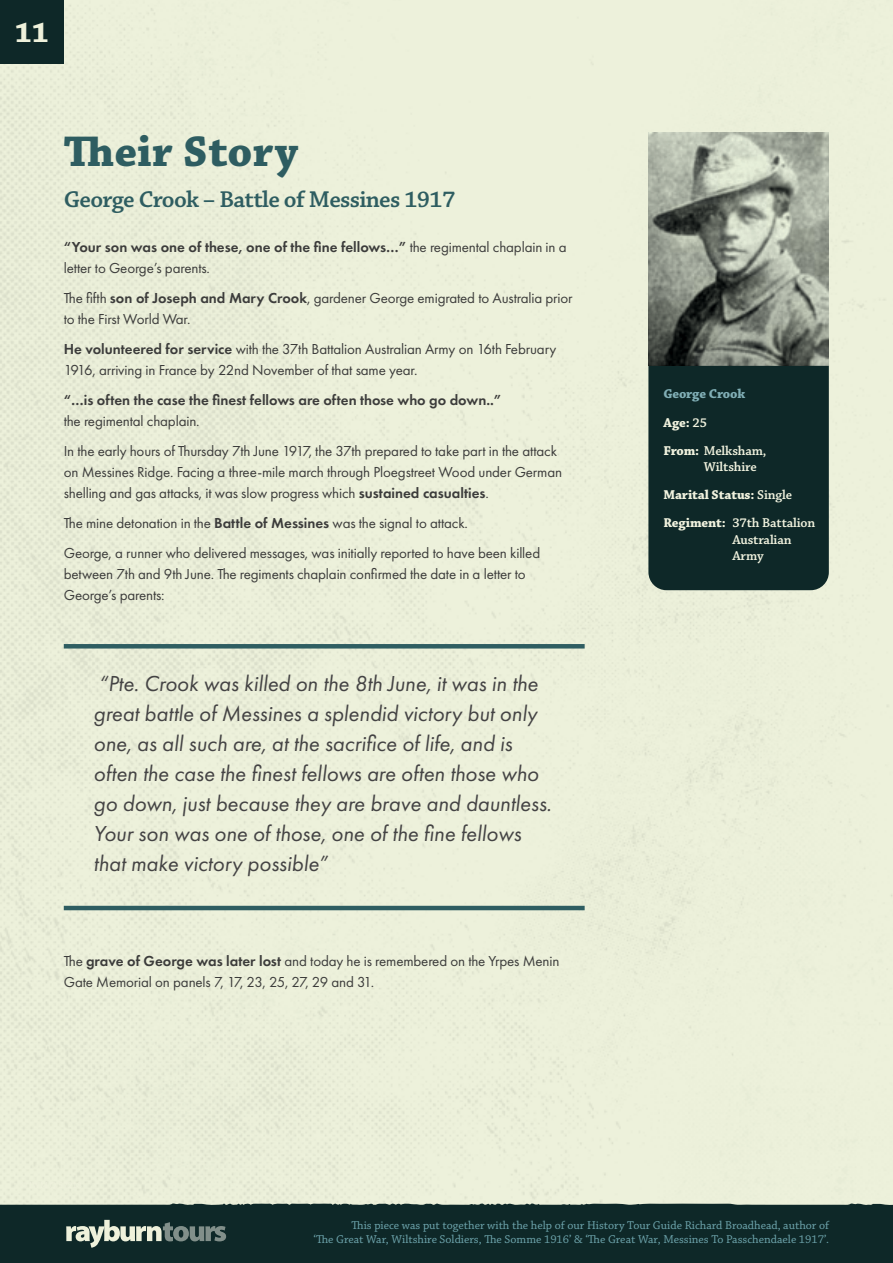
<style>
.page{position:relative;width:893px;height:1263px;background:#fff}
.page>*{position:absolute;margin:0;border:0;box-sizing:border-box;transform-origin:0 0}
.t1{font:45px "Chaparral Pro Bold Capt";color:#2e5d61}
.t2{font:30px "Chaparral Pro Bold Capt";color:#eef1db}
.t3{font:24px "Chaparral Pro Semibold Capt";letter-spacing:-.03em;color:#2e5d61}
.t4{font:italic 22.5px/30px "Futura PT";color:#444344}
.t5{font:15px/21px "Futura PT";letter-spacing:-.01em;color:#3c3c3b}
.t6{font:600 15px "Futura PT";color:#3c3c3b}
.t7{font:600 13.5px/28.2px "Chaparral Pro";letter-spacing:-.01em;color:#f0f2de}
.t8{font:700 13.5px/28.2px "Chaparral Pro";letter-spacing:-.01em;color:#80aeb5}
.t9{font:12px/14.4px "Chaparral Pro";color:#6ea5ad;text-align:right}
.s1{font-weight:600}
.s2{color:#f0f2de}
.s3{font-weight:600;color:#f0f2de}
.s4{font-weight:700}
</style>
<div class="page">
<div style="left:648px;top:366px;width:181px;height:224px;background:#0e2828"></div>
<img style="left:648px;top:133px;width:181px;height:233px">
<div style="left:0;top:0;width:64px;height:64px;background:#0e2828"></div>
<div style="left:0;top:1206px;width:893px;height:57px;background:#0e2828"></div>
<svg style="left:0;top:1202px;width:893px;height:4px;background:#8f9c8f"></svg>
<svg style="left:66px;top:1220px;width:160px;height:28px"></svg>
<hr style="left:64px;top:906px;width:521px;height:4px;background:#2e5d61">
<hr style="left:64px;top:644px;width:521px;height:4px;background:#2e5d61">
<h2 class="t2" style="left:15px;top:14px;width:36px">11</h2>
<h1 class="t1" style="left:64px;top:125px;width:236px">Their Story</h1>
<h3 class="t3" style="left:64px;top:185px;width:393px">George Crook – Battle of Messines 1917</h3>
<p class="t5" style="left:64px;top:236px;width:504px"><span class="s1">“Your son was one of these, one of the fine fellows…”</span> the regimental chaplain in a letter to George’s parents.</p>
<p class="t5" style="left:64px;top:287px;width:510px">The fifth <span class="s1">son of Joseph and Mary Crook</span>, gardener George emigrated to Australia prior to the First World War.</p>
<p class="t5" style="left:64px;top:338px;width:494px"><span class="s1">He volunteered for service</span> with the 37th Battalion Australian Army on 16th February<br>1916, arriving in France by 22nd November of that same year.</p>
<p class="t6" style="left:64px;top:391px;width:439px">“…is often the case the finest fellows are often those who go down..”</p>
<p class="t5" style="left:64px;top:406px;width:495px;line-height:30px">the regimental chaplain.<br>In the early hours of Thursday 7th June 1917, the 37th prepared to take part in the attack</p>
<p class="t5" style="left:64px;top:461px;width:500px">on Messines Ridge. Facing a three-mile march through Ploegstreet Wood under German shelling and gas attacks, it was slow progress which <span class="s1">sustained casualties</span>.</p>
<p class="t5" style="left:64px;top:508px;width:478px;line-height:30px">The mine detonation in the <span class="s1">Battle of Messines</span> was the signal to attack.<br>George, a runner who delivered messages, was initially reported to have been killed</p>
<p class="t5" style="left:64px;top:563px;width:463px">between 7th and 9th June. The regiments chaplain confirmed the date in a letter to<br>George’s parents:</p>
<p class="t4" style="left:94px;top:668px;width:460px">“Pte. Crook was killed on the 8th June, it was in the great battle of Messines a splendid victory but only one, as all such are, at the sacrifice of life, and is often the case the finest fellows are often those who go down, just because they are brave and dauntless.<br>Your son was one of those, one of the fine fellows that make victory possible”</p>
<p class="t5" style="left:64px;top:950px;width:497px">The <span class="s1">grave of George was later lost</span> and today he is remembered on the Yrpes Menin<br>Gate Memorial on panels 7, 17, 23, 25, 27, 29 and 31.</p>
<p class="t8" style="left:663px;top:380px;width:105px">George Crook<br><span class="s2">Age:</span> <span class="s3">25<br></span><span class="s2">From:</span> <span class="s3">Melksham,</span></p>
<p class="t7" style="left:663px;top:453px;width:153px;text-indent:40px">Wiltshire<br><span class="s4">Marital Status:</span> Single<br><span class="s4">Regiment:</span> 37th Battalion</p>
<p class="t7" style="left:732px;top:532px;width:61px;line-height:16.2px">Australian<br>Army</p>
<p class="t9" style="left:314px;top:1218px;width:517px">This piece was put together with the help of our History Tour Guide Richard Broadhead, author of<br>‘The Great War, Wiltshire Soldiers, The Somme 1916’ &amp; ‘The Great War, Messines To Passchendaele 1917’.</p>
</div>
